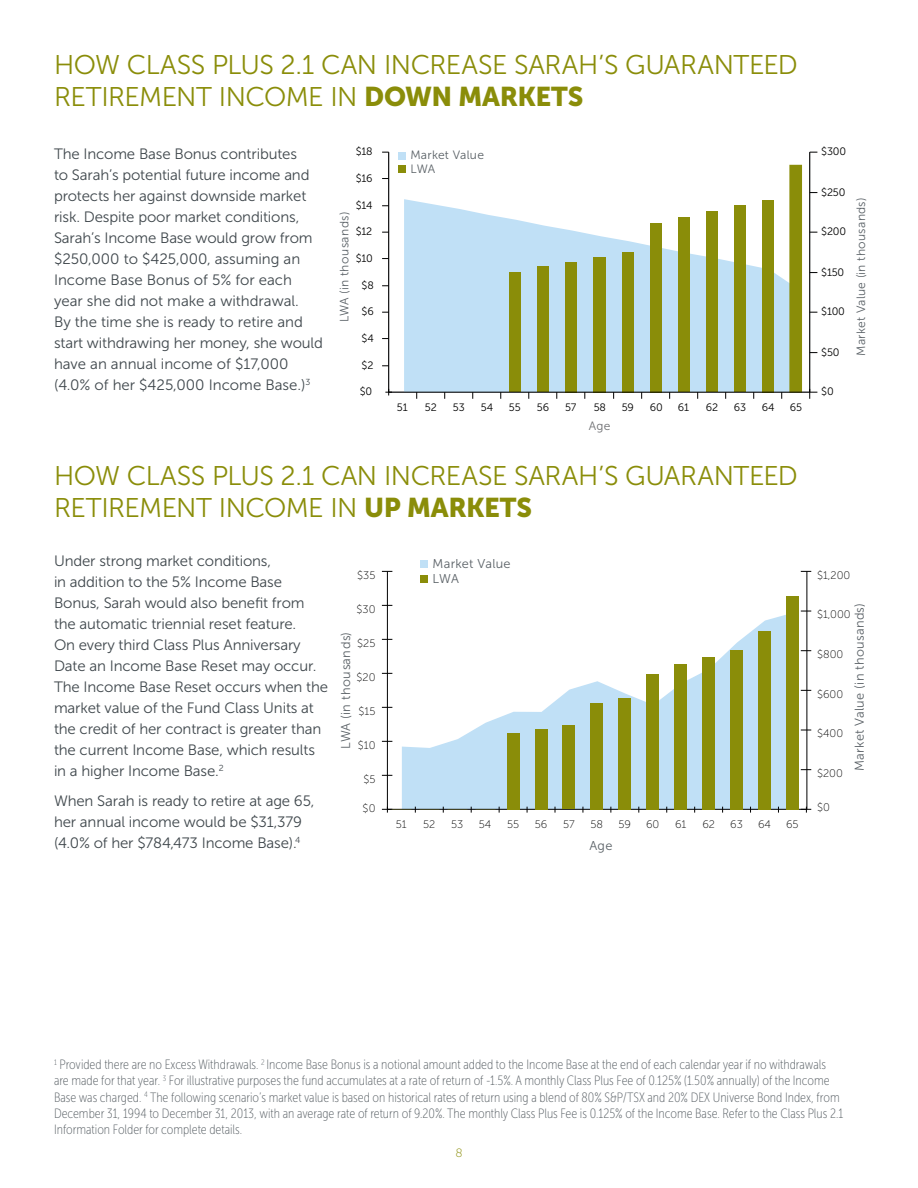
<style>
.page{position:relative;width:918px;height:1188px;background:#fff}
.page>*{position:absolute;margin:0;border:0;box-sizing:border-box;transform-origin:0 0}
.Heading_1_Scenarios{font:27px/31.5px "Museo Sans 300";letter-spacing:-.02em;color:#8a8d09}
.Body_Copy{font:15px/21px "Museo Sans 300";letter-spacing:-.01em;color:#3f474c}
.Foot_Note_-_Museo_Co{font:13.5px/16.2px "Museo Sans Cond 100";color:#5a6166}
.t1{font:12.75px/14.7px "Museo Sans 300";letter-spacing:.02em;color:#5a6166}
.t2{font:12px/14px "Museo Sans 300";letter-spacing:.02em;color:#5a6166}
.t3{font:12px "Museo Sans 300";color:#6d6e71}
.t4{font:12px "Museo Sans 100";color:#8a8d09}
.t5{font:10.95px "Museo Sans 100";color:#000}
.t6{font:10.65px "Museo Sans 300";letter-spacing:-.02em;color:#000}
.s1{font-family:"Museo Sans 900"}
</style>
<div class="page">
<div style="left:399px;top:152px;width:7px;height:7px;background:#c0e0f6"></div>
<div style="left:399px;top:166px;width:7px;height:7px;background:#8a8d09"></div>
<svg style="left:404px;top:199px;width:385px;height:193px;fill:#c0e0f6"></svg>
<div style="left:509px;top:273px;width:12px;height:119px;background:#8a8d09"></div>
<div style="left:537px;top:267px;width:12px;height:125px;background:#8a8d09"></div>
<div style="left:565px;top:262px;width:12px;height:130px;background:#8a8d09"></div>
<div style="left:593px;top:257px;width:12px;height:135px;background:#8a8d09"></div>
<div style="left:622px;top:252px;width:11px;height:140px;background:#8a8d09"></div>
<div style="left:650px;top:223px;width:11px;height:169px;background:#8a8d09"></div>
<div style="left:678px;top:217px;width:11px;height:175px;background:#8a8d09"></div>
<div style="left:706px;top:212px;width:11px;height:180px;background:#8a8d09"></div>
<div style="left:734px;top:206px;width:11px;height:186px;background:#8a8d09"></div>
<div style="left:762px;top:200px;width:11px;height:192px;background:#8a8d09"></div>
<div style="left:790px;top:165px;width:11px;height:227px;background:#8a8d09"></div>
<div style="left:789px;top:165px;width:13px;height:227px;border:1px solid #8a8d09"></div>
<hr style="left:388px;top:152px;width:1px;height:240px;background:#000">
<hr style="left:389px;top:392px;width:421px;height:1px;background:#000">
<svg style="left:385px;top:389px;width:7px;height:6px"></svg>
<hr style="left:809px;top:152px;width:1px;height:240px;background:#000">
<svg style="left:809px;top:389px;width:8px;height:10px"></svg>
<div style="left:420px;top:561px;width:8px;height:7px;background:#c0e0f6"></div>
<div style="left:420px;top:575px;width:8px;height:8px;background:#8a8d09"></div>
<hr style="left:807px;top:571px;width:1px;height:238px;background:#000">
<svg style="left:402px;top:615px;width:384px;height:194px"></svg>
<hr style="left:387px;top:809px;width:419px;height:1px;background:#000">
<svg style="left:801px;top:807px;width:10px;height:6px"></svg>
<hr style="left:387px;top:571px;width:1px;height:238px;background:#000">
<svg style="left:382px;top:807px;width:10px;height:6px"></svg>
<div style="left:507px;top:733px;width:13px;height:76px;background:#8a8d09"></div>
<div style="left:535px;top:729px;width:12px;height:80px;background:#8a8d09"></div>
<div style="left:563px;top:726px;width:12px;height:83px;background:#8a8d09"></div>
<div style="left:590px;top:703px;width:13px;height:106px;background:#8a8d09"></div>
<div style="left:618px;top:698px;width:13px;height:111px;background:#8a8d09"></div>
<div style="left:646px;top:674px;width:13px;height:135px;background:#8a8d09"></div>
<div style="left:674px;top:664px;width:13px;height:145px;background:#8a8d09"></div>
<div style="left:702px;top:657px;width:13px;height:152px;background:#8a8d09"></div>
<div style="left:730px;top:650px;width:13px;height:159px;background:#8a8d09"></div>
<div style="left:758px;top:631px;width:13px;height:178px;background:#8a8d09"></div>
<div style="left:786px;top:596px;width:13px;height:213px;background:#8a8d09"></div>
<h1 class="Heading_1_Scenarios" style="left:54px;top:49px;width:745px">HOW CLASS PLUS 2.1 CAN INCREASE SARAH’S GUARANTEED<br>RETIREMENT INCOME IN <span class="s1">DOWN MARKETS</span></h1>
<p class="Body_Copy" style="left:54px;top:143px;width:271px">The Income Base Bonus contributes<br>to Sarah’s potential future income and protects her against downside market risk. Despite poor market conditions, Sarah’s Income Base would grow from $250,000 to $425,000, assuming an Income Base Bonus of 5% for each year she did not make a withdrawal.<br>By the time she is ready to retire and start withdrawing her money, she would have an annual income of $17,000 (4.0% of her $425,000 Income Base.)<sup>3</sup></p>
<p class="t6" style="left:356px;top:146px;width:19px">$18</p>
<p class="t6" style="left:356px;top:172px;width:18px">$16</p>
<p class="t6" style="left:356px;top:200px;width:18px">$14</p>
<p class="t2" style="left:337px;top:322px;width:112px;rotate:-90deg">LWA (in thousands)</p>
<p class="t6" style="left:356px;top:226px;width:18px">$12</p>
<p class="t6" style="left:356px;top:252px;width:19px">$10</p>
<p class="t6" style="left:362px;top:280px;width:14px">$8</p>
<p class="t6" style="left:362px;top:306px;width:14px">$6</p>
<p class="t6" style="left:362px;top:332px;width:14px">$4</p>
<p class="t6" style="left:362px;top:360px;width:14px">$2</p>
<p class="t6" style="left:360px;top:386px;width:14px">$0</p>
<p class="t2" style="left:410px;top:148px;width:75px">Market Value<br>LWA</p>
<p class="t6" style="left:397px;top:402px;width:12px">51</p>
<p class="t6" style="left:425px;top:402px;width:13px">52</p>
<p class="t6" style="left:453px;top:402px;width:13px">53</p>
<p class="t6" style="left:481px;top:402px;width:14px">54</p>
<p class="t6" style="left:509px;top:402px;width:13px">55</p>
<p class="t6" style="left:537px;top:402px;width:14px">56</p>
<p class="t6" style="left:565px;top:402px;width:13px">57</p>
<p class="t6" style="left:594px;top:402px;width:14px">58</p>
<p class="t6" style="left:622px;top:402px;width:14px">59</p>
<p class="t6" style="left:650px;top:402px;width:14px">60</p>
<p class="t6" style="left:678px;top:402px;width:13px">61</p>
<p class="t6" style="left:706px;top:402px;width:14px">62</p>
<p class="t6" style="left:734px;top:402px;width:14px">63</p>
<p class="t6" style="left:762px;top:402px;width:14px">64</p>
<p class="t6" style="left:790px;top:402px;width:14px">65</p>
<p class="t3" style="left:589px;top:420px;width:23px">Age</p>
<h1 class="Heading_1_Scenarios" style="left:54px;top:461px;width:745px">HOW CLASS PLUS 2.1 CAN INCREASE SARAH’S GUARANTEED<br>RETIREMENT INCOME IN <span class="s1">UP MARKETS</span></h1>
<p class="Body_Copy" style="left:54px;top:550px;width:276px">Under strong market conditions,<br>in addition to the 5% Income Base Bonus, Sarah would also benefit from the automatic triennial reset feature.<br>On every third Class Plus Anniversary Date an Income Base Reset may occur.<br>The Income Base Reset occurs when the market value of the Fund Class Units at the credit of her contract is greater than the current Income Base, which results in a higher Income Base.<sup>2</sup></p>
<p class="Body_Copy" style="left:54px;top:790px;width:262px">When Sarah is ready to retire at age 65, her annual income would be $31,379 (4.0% of her $784,473 Income Base).<sup>4</sup></p>
<p class="t1" style="left:432px;top:557px;width:80px">Market Value<br>LWA</p>
<p class="t5" style="left:357px;top:569px;width:20px">$35</p>
<p class="t5" style="left:357px;top:603px;width:20px">$30</p>
<p class="t1" style="left:339px;top:749px;width:118px;rotate:-90deg">LWA (in thousands)</p>
<p class="t5" style="left:357px;top:637px;width:20px">$25</p>
<p class="t5" style="left:357px;top:671px;width:20px">$20</p>
<p class="t5" style="left:359px;top:705px;width:18px">$15</p>
<p class="t5" style="left:358px;top:739px;width:19px">$10</p>
<p class="t5" style="left:363px;top:773px;width:14px">$5</p>
<p class="t5" style="left:363px;top:803px;width:14px">$0</p>
<p class="t5" style="left:396px;top:818px;width:12px">51</p>
<p class="t5" style="left:423px;top:818px;width:14px">52</p>
<p class="t5" style="left:451px;top:818px;width:14px">53</p>
<p class="t5" style="left:479px;top:818px;width:14px">54</p>
<p class="t5" style="left:507px;top:818px;width:14px">55</p>
<p class="t5" style="left:535px;top:818px;width:14px">56</p>
<p class="t5" style="left:563px;top:818px;width:13px">57</p>
<p class="t5" style="left:591px;top:818px;width:14px">58</p>
<p class="t5" style="left:619px;top:818px;width:14px">59</p>
<p class="t5" style="left:646px;top:818px;width:15px">60</p>
<p class="t5" style="left:675px;top:818px;width:13px">61</p>
<p class="t5" style="left:702px;top:818px;width:14px">62</p>
<p class="t5" style="left:730px;top:818px;width:14px">63</p>
<p class="t5" style="left:758px;top:818px;width:14px">64</p>
<p class="t5" style="left:786px;top:818px;width:14px">65</p>
<p class="t1" style="left:589px;top:838px;width:25px">Age</p>
<p class="t6" style="left:821px;top:146px;width:26px">$300</p>
<p class="t6" style="left:821px;top:186px;width:26px">$250</p>
<p class="t6" style="left:821px;top:226px;width:26px">$200</p>
<p class="t6" style="left:821px;top:266px;width:25px">$150</p>
<p class="t6" style="left:821px;top:306px;width:25px">$100</p>
<p class="t6" style="left:821px;top:346px;width:20px">$50</p>
<p class="t2" style="left:854px;top:356px;width:160px;rotate:-90deg">Market Value (in thousands)</p>
<p class="t6" style="left:821px;top:386px;width:14px">$0</p>
<p class="t5" style="left:817px;top:569px;width:35px">$1,200</p>
<p class="t1" style="left:852px;top:771px;width:169px;rotate:-90deg">Market Value (in thousands)</p>
<p class="t5" style="left:817px;top:609px;width:35px">$1,000</p>
<p class="t5" style="left:817px;top:649px;width:28px">$800</p>
<p class="t5" style="left:817px;top:688px;width:28px">$600</p>
<p class="t5" style="left:817px;top:728px;width:28px">$400</p>
<p class="t5" style="left:817px;top:767px;width:27px">$200</p>
<p class="t5" style="left:817px;top:802px;width:14px">$0</p>
<p class="Foot_Note_-_Museo_Co" style="left:54px;top:1057px;width:791px"><sup>1</sup> Provided there are no Excess Withdrawals. <sup>2</sup> Income Base Bonus is a notional amount added to the Income Base at the end of each calendar year if no withdrawals are made for that year. <sup>3</sup> For illustrative purposes the fund accumulates at a rate of return of -1.5%. A monthly Class Plus Fee of 0.125% (1.50% annually) of the Income Base was charged. <sup>4</sup> The following scenario’s market value is based on historical rates of return using a blend of 80% S&amp;P/TSX and 20% DEX Universe Bond Index, from December 31, 1994 to December 31, 2013, with an average rate of return of 9.20%. The monthly Class Plus Fee is 0.125% of the Income Base. Refer to the Class Plus 2.1<br>Information Folder for complete details.</p>
<p class="t4" style="left:455px;top:1146px;width:9px">8</p>
</div>
